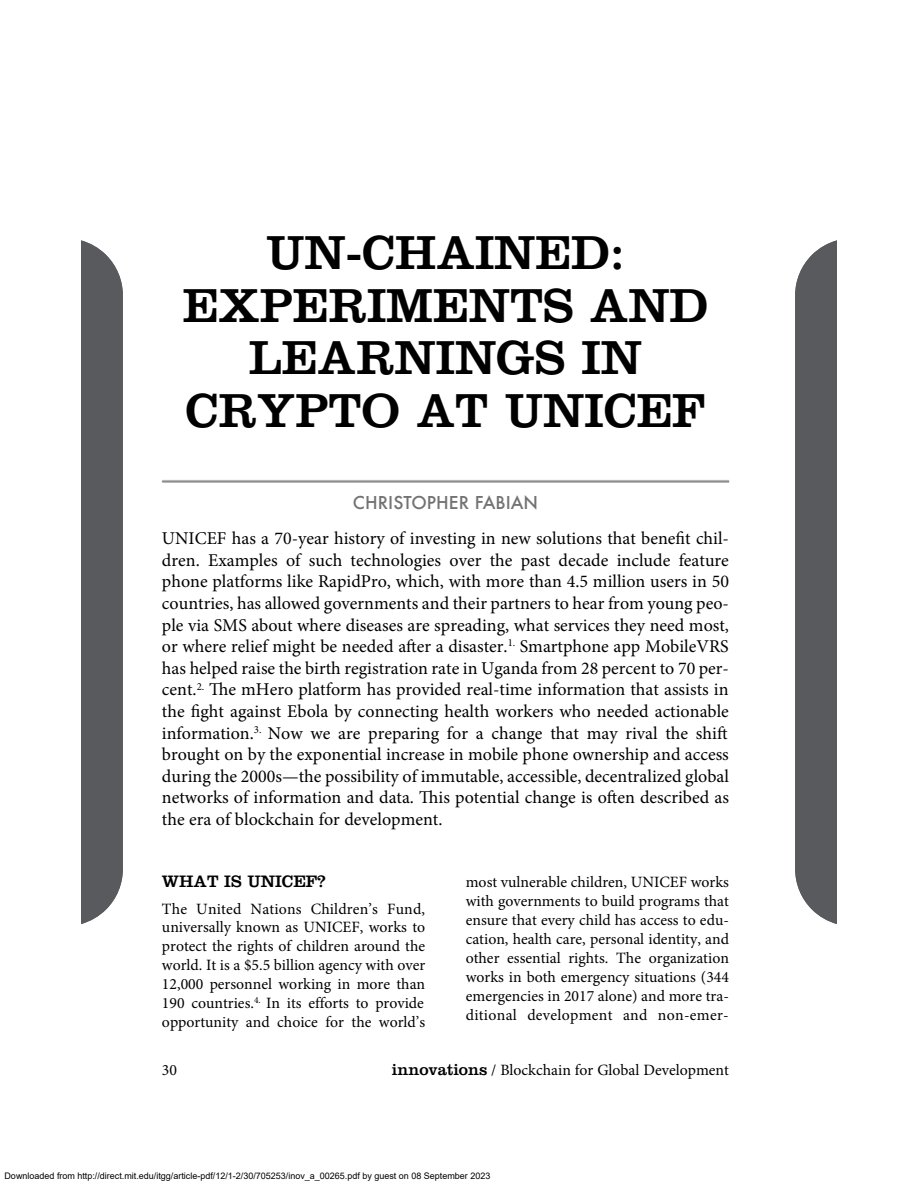
<style>
.page{position:relative;width:918px;height:1188px;background:#fff}
.page>*{position:absolute;margin:0;border:0;box-sizing:border-box;transform-origin:0 0}
.t1{font:49.5px/52.5px "Clarendon LT Std";color:#000;text-align:center}
.t2{font:18px/21.6px "Minion Pro";color:#000;text-align:justify}
.t3{font:500 17.25px "Futura";color:#727272}
.t4{font:17.25px "Clarendon LT Std";color:#000}
.t5{font:15.75px/18.9px "Minion Pro";color:#000;text-align:justify}
.t6{font:9px "Arial";color:#000}
.s1{font-family:"Clarendon LT Std";font-size:16.5px}
</style>
<div class="page">
<div style="left:795px;top:240px;width:42px;height:684px;background:#585a5d"></div>
<div style="left:81px;top:240px;width:42px;height:684px;background:#585a5d"></div>
<h1 class="t1" style="left:183px;top:227px;width:527px">UN-CHAINED:<br>EXPERIMENTS AND<br>LEARNINGS IN<br>CRYPTO AT UNICEF</h1>
<p class="t3" style="left:353px;top:491px;width:187px">CHRISTOPHER FABIAN</p>
<p class="t2" style="left:162px;top:528px;width:569px">UNICEF has a 70-year history of investing in new solutions that benefit chil&shy;dren. Examples of such technologies over the past decade include feature phone platforms like RapidPro, which, with more than 4.5 million users in 50 countries, has allowed governments and their partners to hear from young peo&shy;ple via SMS about where diseases are spreading, what services they need most, or where relief might be needed after a disaster.<sup>1.</sup> Smartphone app MobileVRS has helped raise the birth registration rate in Uganda from 28 percent to 70 per&shy;cent.<sup>2.</sup> The mHero platform has provided real-time information that assists in the fight against Ebola by connecting health workers who needed actionable information.<sup>3.</sup> Now we are preparing for a change that may rival the shift brought on by the exponential increase in mobile phone ownership and access during the 2000s—the possibility of immutable, accessible, decentralized global networks of information and data. This potential change is often described as the era of blockchain for development.</p>
<p class="t4" style="left:162px;top:872px;width:165px">WHAT IS UNICEF?</p>
<p class="t5" style="left:162px;top:899px;width:265px">The United Nations Children’s Fund, universally known as UNICEF, works to protect the rights of children around the world. It is a $5.5 billion agency with over 12,000 personnel working in more than 190 countries.<sup>4.</sup> In its efforts to provide opportunity and choice for the world’s</p>
<p class="t5" style="left:466px;top:873px;width:265px">most vulnerable children, UNICEF works with governments to build programs that ensure that every child has access to edu&shy;cation, health care, personal identity, and other essential rights. The organization works in both emergency situations (344 emergencies in 2017 alone) and more tra&shy;ditional development and non-emer-</p>
<p class="t5" style="left:162px;top:1061px;width:17px">30</p>
<p class="t5" style="left:392px;top:1061px;width:339px"><span class="s1">innovations</span> / Blockchain for Global Development</p>
<p class="t6" style="left:4px;top:1172px;width:487px">Downloaded from http://direct.mit.edu/itgg/article-pdf/12/1-2/30/705253/inov_a_00265.pdf by guest on 08 September 2023</p>
</div>
